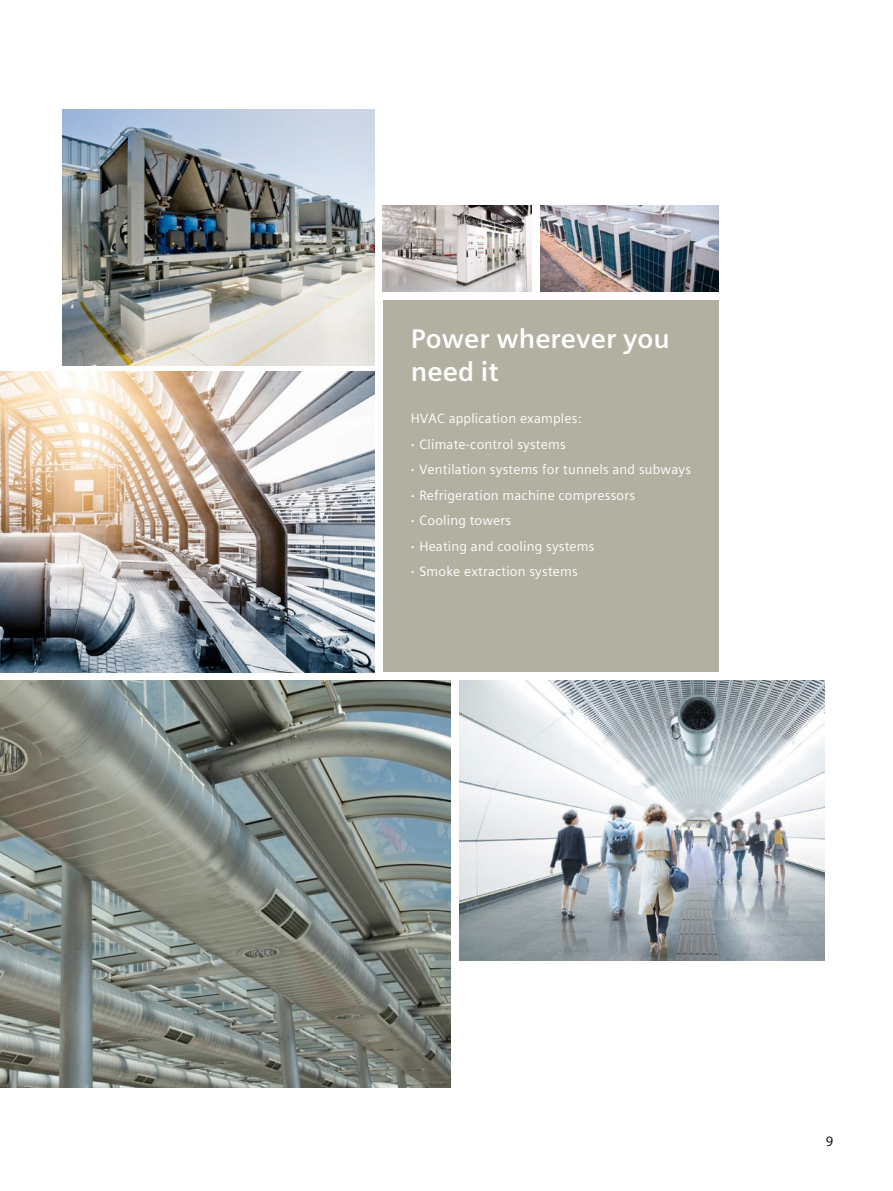
<style>
.page{position:relative;width:893px;height:1191px;background:#fff}
.page>*{position:absolute;margin:0;border:0;box-sizing:border-box;transform-origin:0 0}
.t1{font:700 27px/32.4px "Siemens Sans Global";color:#fff}
.t2{font:13.5px/25.5px "Siemens Sans Global";letter-spacing:.015em;color:#fff}
.t3{font:13.5px "Siemens Sans Global";color:#000}
.s1{font-weight:700}
</style>
<div class="page">
<img style="left:0;top:680px;width:451px;height:407px">
<img style="left:540px;top:206px;width:179px;height:86px">
<img style="left:459px;top:680px;width:366px;height:280px">
<img style="left:0;top:372px;width:374px;height:300px">
<img style="left:63px;top:109px;width:311px;height:257px">
<div style="left:383px;top:300px;width:336px;height:372px;background:#b1b0a1"></div>
<img style="left:383px;top:206px;width:148px;height:86px">
<h1 class="t1" style="left:411px;top:323px;width:261px">Power wherever you need it</h1>
<p class="t2" style="left:411px;top:406px;width:282px">HVAC application examples:<br><span class="s1">·</span> Climate-control systems<br><span class="s1">·</span> Ventilation systems for tunnels and subways <span class="s1">·</span> Refrigeration machine compressors<br><span class="s1">·</span> Cooling towers<br><span class="s1">·</span> Heating and cooling systems<br><span class="s1">·</span> Smoke extraction systems</p>
<p class="t3" style="left:826px;top:1130px;width:9px">9</p>
</div>
